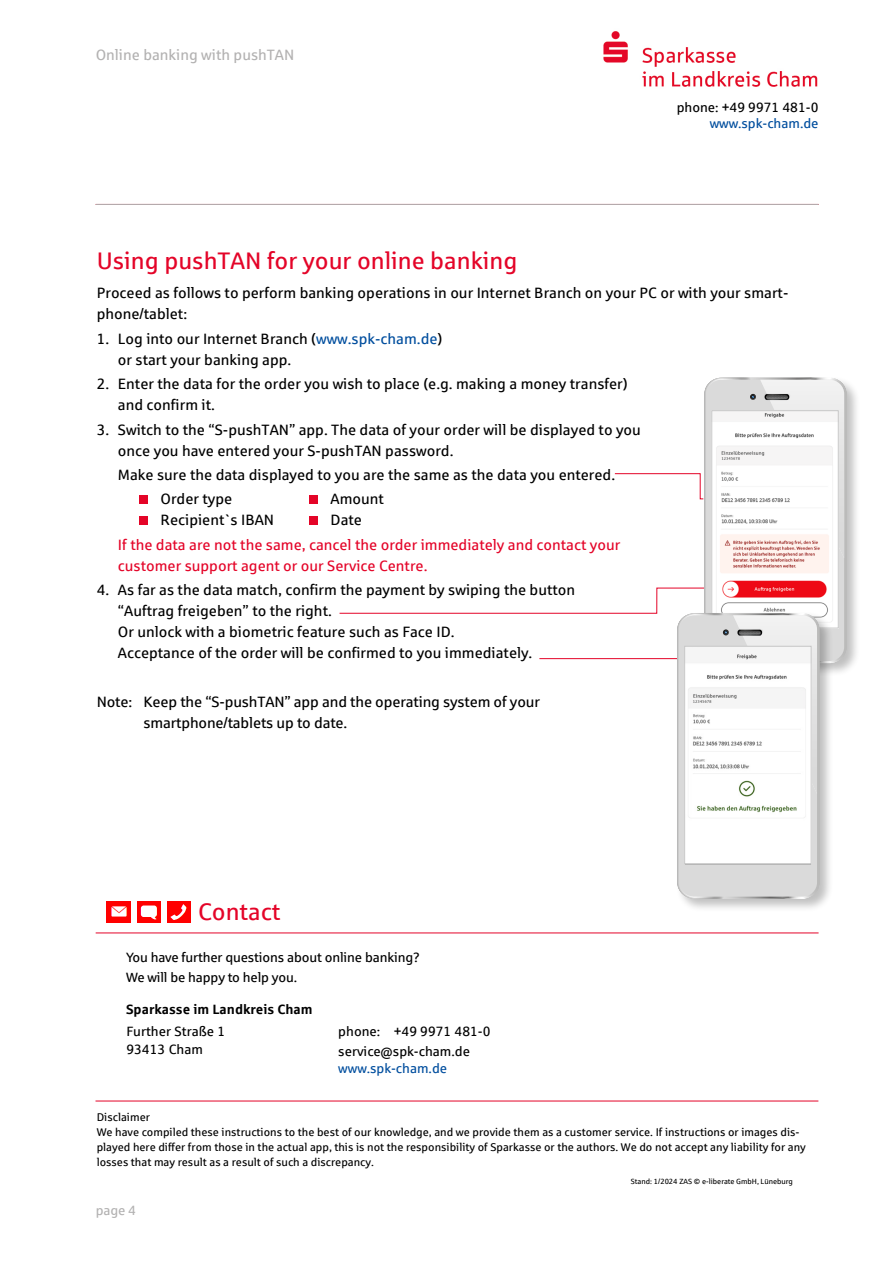
<style>
.page{position:relative;width:893px;height:1263px;background:#fff}
.page>*{position:absolute;margin:0;border:0;box-sizing:border-box;transform-origin:0 0}
.t1{font:24px "Sparkasse Rg";color:#e40428}
.t2{font:15px/21px "Sparkasse Rg";color:#000}
.t3{font:15px/21px "Sparkasse Rg";color:#e40428}
.t4{font:15px "Sparkasse Rg";color:#b3b2b2}
.t5{font:13.5px/20px "Sparkasse Rg";letter-spacing:-.01em;color:#000}
.t6{font:13.5px "Sparkasse Rg";color:#004e9e}
.t7{font:700 13.5px "Sparkasse Rg";color:#000}
.t8{font:13.5px "Sparkasse Rg";color:#b3b2b2}
.t9{font:11.25px/15px "Sparkasse Rg";color:#000}
.t10{font:7.5px "Sparkasse Rg";color:#000}
.s1{color:#004e9e}
</style>
<div class="page">
<hr style="left:96px;top:1101px;width:722px;height:1px;background:#e40428">
<hr style="left:96px;top:932px;width:723px;height:1px;background:#e40428">
<hr style="left:96px;top:204px;width:723px;height:1px;background:#b3b2b2">
<img style="left:107px;top:901px;width:23px;height:21px">
<img style="left:137px;top:901px;width:24px;height:21px">
<img style="left:167px;top:901px;width:23px;height:21px">
<img style="left:603px;top:31px;width:215px;height:56px">
<div style="left:139px;top:495px;width:9px;height:9px;background:#e40428"></div>
<div style="left:309px;top:495px;width:9px;height:9px;background:#e40428"></div>
<div style="left:139px;top:516px;width:9px;height:9px;background:#e40428"></div>
<div style="left:309px;top:516px;width:9px;height:9px;background:#e40428"></div>
<div style="left:703px;top:376px;width:158px;height:301px;background:#000;opacity:.25"></div>
<div style="left:675px;top:611px;width:159px;height:301px;background:#000;opacity:.25"></div>
<svg style="left:339px;top:378px;width:508px;height:521px"></svg>
<img style="left:686px;top:648px;width:123px;height:214px">
<div style="left:684px;top:646px;width:127px;height:218px;border:1px solid #c6c6c6"></div>
<p class="t4" style="left:96px;top:46px;width:200px">Online banking with pushTAN</p>
<p class="t5" style="left:677px;top:97px;width:143px">phone: +49 9971 481-0</p>
<p class="t6" style="left:710px;top:115px;width:110px">www.spk-cham.de</p>
<h1 class="t1" style="left:97px;top:246px;width:422px">Using pushTAN for your online banking</h1>
<p class="t2" style="left:97px;top:282px;width:693px">Proceed as follows to perform banking operations in our Internet Branch on your PC or with your smart&shy;phone/tablet:</p>
<p class="t2" style="left:118px;top:328px;width:326px;text-indent:-21px">1. Log into our Internet Branch (<span class="s1">www.spk-cham.de</span>) or start your banking app.</p>
<p class="t2" style="left:118px;top:373px;width:511px;text-indent:-21px">2. Enter the data for the order you wish to place (e.g. making a money transfer) and confirm it.</p>
<p class="t2" style="left:118px;top:418px;width:524px;text-indent:-21px">3. Switch to the “S-pushTAN” app. The data of your order will be displayed to you once you have entered your S-pushTAN password.</p>
<p class="t2" style="left:160px;top:462px;width:456px;line-height:24.5px;text-indent:-43px">Make sure the data displayed to you are the same as the data you entered.<br>Order type</p>
<p class="t2" style="left:331px;top:488px;width:55px">Amount</p>
<p class="t2" style="left:160px;top:509px;width:115px">Recipient`s IBAN</p>
<p class="t2" style="left:331px;top:509px;width:33px">Date</p>
<p class="t3" style="left:118px;top:534px;width:504px">If the data are not the same, cancel the order immediately and contact your customer support agent or our Service Centre.</p>
<p class="t2" style="left:118px;top:579px;width:459px;text-indent:-21px">4. As far as the data match, confirm the payment by swiping the button “Auftrag freigeben” to the right.<br>Or unlock with a biometric feature such as Face ID.<br>Acceptance of the order will be confirmed to you immediately.</p>
<p class="t2" style="left:143px;top:691px;width:398px;text-indent:-47px">Note: Keep the “S-pushTAN” app and the operating system of your smartphone/tablets up to date.</p>
<h1 class="t1" style="left:198px;top:897px;width:84px">Contact</h1>
<p class="t5" style="left:126px;top:947px;width:295px">You have further questions about online banking?<br>We will be happy to help you.</p>
<p class="t7" style="left:126px;top:1001px;width:188px">Sparkasse im Landkreis Cham</p>
<p class="t5" style="left:126px;top:1022px;width:100px;line-height:18px">Further Straße 1<br>93413 Cham</p>
<p class="t5" style="left:338px;top:1021px;width:154px">phone: +49 9971 481-0 service@spk-cham.de</p>
<p class="t6" style="left:338px;top:1060px;width:110px">www.spk-cham.de</p>
<p class="t9" style="left:97px;top:1109px;width:711px">Disclaimer<br>We have compiled these instructions to the best of our knowledge, and we provide them as a customer service. If instructions or images dis&shy;played here differ from those in the actual app, this is not the responsibility of Sparkasse or the authors. We do not accept any liability for any losses that may result as a result of such a discrepancy.</p>
<p class="t8" style="left:96px;top:1202px;width:42px">page 4</p>
<p class="t10" style="left:631px;top:1177px;width:164px">Stand: 1/2024 ZAS © e-liberate GmbH, Lüneburg</p>
</div>
